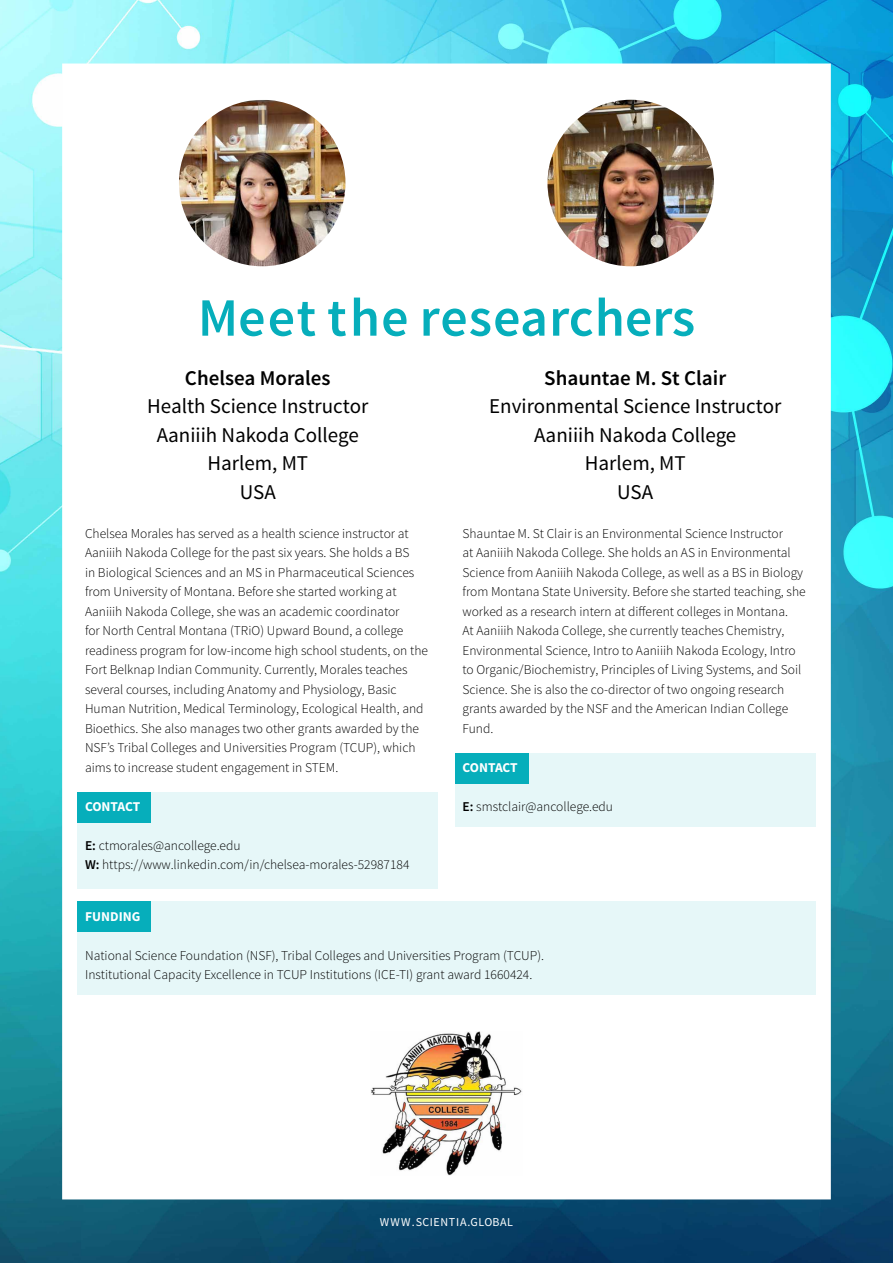
<style>
.page{position:relative;width:893px;height:1263px;background:#fff}
.page>*{position:absolute;margin:0;border:0;box-sizing:border-box;transform-origin:0 0}
.t1{font:600 54px "Source Sans Pro";letter-spacing:.02em;color:#06aebb}
.t2{font:21px/28.5px "Source Sans Pro";color:#000;text-align:center}
.t3{font:600 21px "Source Sans Pro";color:#000}
.t4{font:300 13.5px/19.5px "Source Sans Pro";color:#000}
.t5{font:700 13.5px "Source Sans Pro";color:#fff}
.t6{font:12px "Source Sans Pro";letter-spacing:.05em;color:#fff}
.s1{font-weight:600}
</style>
<div class="page">
<img style="left:0;top:0;width:893px;height:1263px">
<div style="left:62px;top:64px;width:769px;height:1135px;background:#fff;border:2px solid #fff"></div>
<div style="left:77px;top:792px;width:361px;height:96px;background:#e6f7f8"></div>
<div style="left:77px;top:901px;width:739px;height:94px;background:#e6f7f8"></div>
<div style="left:455px;top:753px;width:361px;height:74px;background:#e6f7f8"></div>
<div style="left:77px;top:792px;width:74px;height:30px;background:#06aebb"></div>
<div style="left:77px;top:901px;width:74px;height:31px;background:#06aebb"></div>
<div style="left:455px;top:753px;width:73px;height:30px;background:#06aebb"></div>
<img style="left:371px;top:1031px;width:151px;height:144px">
<img style="left:179px;top:100px;width:166px;height:166px;border-radius:83px">
<img style="left:547px;top:100px;width:167px;height:166px;border-radius:83px">
<h1 class="t1" style="left:198px;top:284px;width:499px">Meet the researchers</h1>
<h2 class="t3" style="left:185px;top:365px;width:147px">Chelsea Morales</h2>
<h2 class="t2" style="left:147px;top:392px;width:223px">Health Science Instructor<br>Aaniiih Nakoda College<br>Harlem, MT<br>USA</h2>
<h2 class="t3" style="left:544px;top:365px;width:183px">Shauntae M. St Clair</h2>
<h2 class="t2" style="left:489px;top:392px;width:294px">Environmental Science Instructor<br>Aaniiih Nakoda College<br>Harlem, MT<br>USA</h2>
<p class="t4" style="left:85px;top:524px;width:345px">Chelsea Morales has served as a health science instructor at Aaniiih Nakoda College for the past six years. She holds a BS<br>in Biological Sciences and an MS in Pharmaceutical Sciences from University of Montana. Before she started working at Aaniiih Nakoda College, she was an academic coordinator<br>for North Central Montana (TRiO) Upward Bound, a college readiness program for low-income high school students, on the Fort Belknap Indian Community. Currently, Morales teaches several courses, including Anatomy and Physiology, Basic Human Nutrition, Medical Terminology, Ecological Health, and Bioethics. She also manages two other grants awarded by the NSF’s Tribal Colleges and Universities Program (TCUP), which aims to increase student engagement in STEM.</p>
<p class="t5" style="left:85px;top:798px;width:57px">CONTACT</p>
<p class="t4" style="left:85px;top:836px;width:326px"><span class="s1">E:</span> ctmorales@ancollege.edu<br><span class="s1">W:</span> https://www.linkedin.com/in/chelsea-morales-52987184</p>
<p class="t4" style="left:462px;top:524px;width:345px">Shauntae M. St Clair is an Environmental Science Instructor<br>at Aaniiih Nakoda College. She holds an AS in Environmental Science from Aaniiih Nakoda College, as well as a BS in Biology from Montana State University. Before she started teaching, she worked as a research intern at different colleges in Montana.<br>At Aaniiih Nakoda College, she currently teaches Chemistry, Environmental Science, Intro to Aaniiih Nakoda Ecology, Intro to Organic/Biochemistry, Principles of Living Systems, and Soil Science. She is also the co-director of two ongoing research grants awarded by the NSF and the American Indian College Fund.</p>
<p class="t5" style="left:462px;top:758px;width:57px">CONTACT</p>
<p class="t4" style="left:462px;top:796px;width:152px"><span class="s1">E:</span> smstclair@ancollege.edu</p>
<p class="t5" style="left:85px;top:907px;width:57px">FUNDING</p>
<p class="t4" style="left:85px;top:945px;width:460px">National Science Foundation (NSF), Tribal Colleges and Universities Program (TCUP).<br>Institutional Capacity Excellence in TCUP Institutions (ICE-TI) grant award 1660424.</p>
<p class="t6" style="left:380px;top:1214px;width:135px">WWW.SCIENTIA.GLOBAL</p>
</div>
